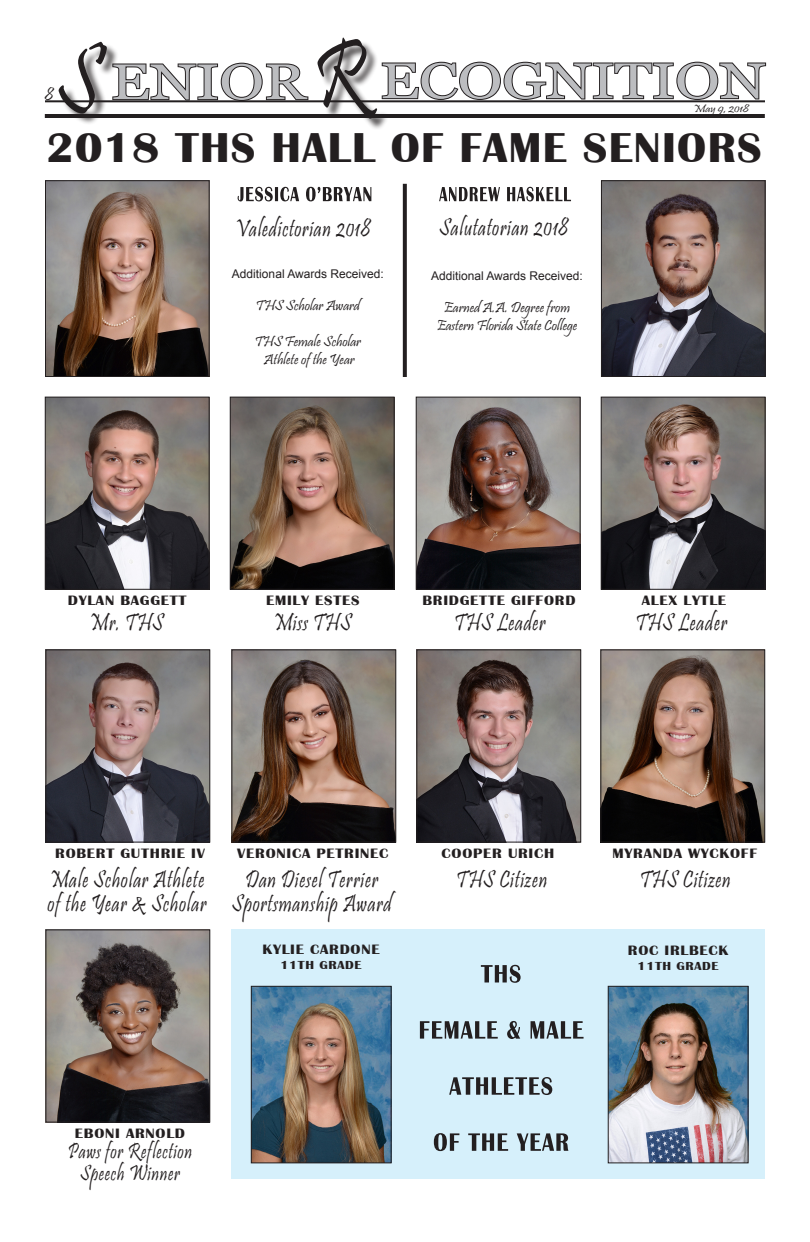
<style>
.page{position:relative;width:810px;height:1242px;background:#fff}
.page>*{position:absolute;margin:0;border:0;box-sizing:border-box;transform-origin:0 0}
.t1{font:50px "Georgia";color:#bcbdc0;scale:1.2 1}
.t2{font:700 43px "Britannic";letter-spacing:.03em;color:#231f20;scale:1.04 1}
.t3{font:25px/24px "Pristina";letter-spacing:.04em;color:#231f20;scale:.8 1}
.t4{font:22.5px/21.6px "Pristina";letter-spacing:.04em;color:#231f20;text-align:center;scale:.8 1}
.t5{font:18px "Pristina";color:#231f20}
.t6{font:15px/18px "Pristina";color:#231f20;text-align:center}
.t7{font:700 14px "Britannic";letter-spacing:.05em;color:#231f20;scale:1.1 1}
.t8{font:12px "Arial";color:#231f20}
.t9{font:700 12px "Britannic";letter-spacing:.05em;color:#231f20;scale:1.1 1}
.t10{font:11px "Pristina";color:#231f20;scale:1.16 1}
.s1{font-family:"Pristina";font-size:100px;color:#231f20}
</style>
<div class="page">
<hr style="left:45px;top:100px;width:720px;height:2px;background:#231f20">
<svg style="left:389px;top:61px;width:378px;height:40px"></svg>
<svg style="left:119px;top:62px;width:190px;height:39px"></svg>
<div style="left:319px;top:40px;width:70px;height:91px;background:#231f20;opacity:.75"></div>
<hr style="left:45px;top:114px;width:720px;height:4px;background:#231f20">
<div style="left:61px;top:44px;width:58px;height:82px;background:#231f20;opacity:.75"></div>
<img style="left:603px;top:182px;width:161px;height:193px">
<div style="left:601px;top:180px;width:165px;height:197px;border:1px solid #231f20"></div>
<img style="left:47px;top:182px;width:161px;height:193px">
<div style="left:45px;top:180px;width:165px;height:197px;border:1px solid #231f20"></div>
<svg style="left:403px;top:184px;width:4px;height:193px"></svg>
<svg style="left:238px;top:187px;width:133px;height:14px"></svg>
<svg style="left:439px;top:187px;width:132px;height:14px"></svg>
<img style="left:47px;top:399px;width:161px;height:189px">
<div style="left:45px;top:397px;width:165px;height:193px;border:1px solid #231f20"></div>
<img style="left:47px;top:651px;width:161px;height:190px">
<div style="left:45px;top:649px;width:165px;height:194px;border:1px solid #231f20"></div>
<img style="left:47px;top:931px;width:161px;height:190px">
<div style="left:45px;top:929px;width:165px;height:194px;border:1px solid #231f20"></div>
<img style="left:418px;top:399px;width:161px;height:189px">
<div style="left:416px;top:397px;width:165px;height:193px;border:1px solid #231f20"></div>
<img style="left:418px;top:651px;width:161px;height:190px">
<div style="left:416px;top:649px;width:165px;height:194px;border:1px solid #231f20"></div>
<img style="left:232px;top:399px;width:161px;height:189px">
<div style="left:230px;top:397px;width:165px;height:193px;border:1px solid #231f20"></div>
<img style="left:233px;top:651px;width:161px;height:190px">
<div style="left:231px;top:649px;width:165px;height:194px;border:1px solid #231f20"></div>
<img style="left:603px;top:399px;width:161px;height:189px">
<div style="left:601px;top:397px;width:165px;height:193px;border:1px solid #231f20"></div>
<img style="left:602px;top:651px;width:161px;height:190px">
<div style="left:600px;top:649px;width:165px;height:194px;border:1px solid #231f20"></div>
<div style="left:231px;top:929px;width:533px;height:249px;background:#d6f0fb"></div>
<img style="left:253px;top:988px;width:137px;height:173px">
<div style="left:251px;top:986px;width:141px;height:177px;border:1px solid #231f20"></div>
<img style="left:610px;top:988px;width:137px;height:173px">
<div style="left:608px;top:986px;width:141px;height:177px;border:1px solid #231f20"></div>
<svg style="left:434px;top:1133px;width:135px;height:18px"></svg>
<svg style="left:449px;top:1077px;width:103px;height:18px"></svg>
<svg style="left:420px;top:1021px;width:164px;height:18px"></svg>
<svg style="left:481px;top:965px;width:40px;height:18px"></svg>
<h1 class="t1" style="left:56px;top:51px;width:593px"><span class="s1">S</span> ENIOR<span class="s1">R</span> ECOGNITION</h1>
<p class="t5" style="left:45px;top:84px;width:10px">8</p>
<p class="t10" style="left:694px;top:102px;width:49px">May 9, 2018</p>
<h2 class="t2" style="left:46px;top:123px;width:689px">2018 THS HALL OF FAME SENIORS</h2>
<p class="t3" style="left:235px;top:219px;width:171px">Valedictorian 2018</p>
<p class="t3" style="left:439px;top:218px;width:163px">Salutatorian 2018</p>
<p class="t8" style="left:232px;top:265px;width:153px">Additional Awards Received:</p>
<p class="t6" style="left:256px;top:298px;width:106px">THS Scholar Award</p>
<p class="t6" style="left:255px;top:334px;width:108px">THS Female Scholar<br>Athlete of the Year</p>
<p class="t8" style="left:431px;top:267px;width:153px">Additional Awards Received:</p>
<p class="t6" style="left:437px;top:300px;width:142px">Earned A.A. Degree from<br>Eastern Florida State College</p>
<p class="t7" style="left:68px;top:593px;width:109px">DYLAN BAGGETT</p>
<p class="t7" style="left:266px;top:593px;width:87px">EMILY ESTES</p>
<p class="t7" style="left:423px;top:593px;width:141px">BRIDGETTE GIFFORD</p>
<p class="t7" style="left:642px;top:593px;width:78px">ALEX LYTLE</p>
<p class="t3" style="left:90px;top:613px;width:94px">Mr. THS</p>
<p class="t3" style="left:273px;top:613px;width:99px">Miss THS</p>
<p class="t3" style="left:454px;top:613px;width:116px">THS Leader</p>
<p class="t3" style="left:635px;top:613px;width:116px">THS Leader</p>
<p class="t7" style="left:55px;top:846px;width:138px">ROBERT GUTHRIE IV</p>
<p class="t7" style="left:237px;top:846px;width:139px">VERONICA PETRINEC</p>
<p class="t7" style="left:442px;top:846px;width:104px">COOPER URICH</p>
<p class="t7" style="left:613px;top:846px;width:133px">MYRANDA WYCKOFF</p>
<p class="t3" style="left:48px;top:869px;width:200px">Male Scholar Athlete of the Year &amp; Scholar</p>
<p class="t3" style="left:232px;top:869px;width:201px;text-align:center">Dan Diesel Terrier<br>Sportsmanship Award</p>
<p class="t7" style="left:262px;top:942px;width:108px">KYLIE CARDONE</p>
<p class="t9" style="left:280px;top:958px;width:75px">11TH GRADE</p>
<p class="t3" style="left:456px;top:869px;width:115px">THS Citizen</p>
<p class="t7" style="left:75px;top:1126px;width:102px">EBONI ARNOLD</p>
<p class="t4" style="left:68px;top:1143px;width:157px">Paws for Reflection<br>Speech Winner</p>
<p class="t3" style="left:640px;top:869px;width:115px">THS Citizen</p>
<p class="t7" style="left:628px;top:943px;width:93px">ROC IRLBECK</p>
<p class="t9" style="left:638px;top:959px;width:75px">11TH GRADE</p>
</div>
